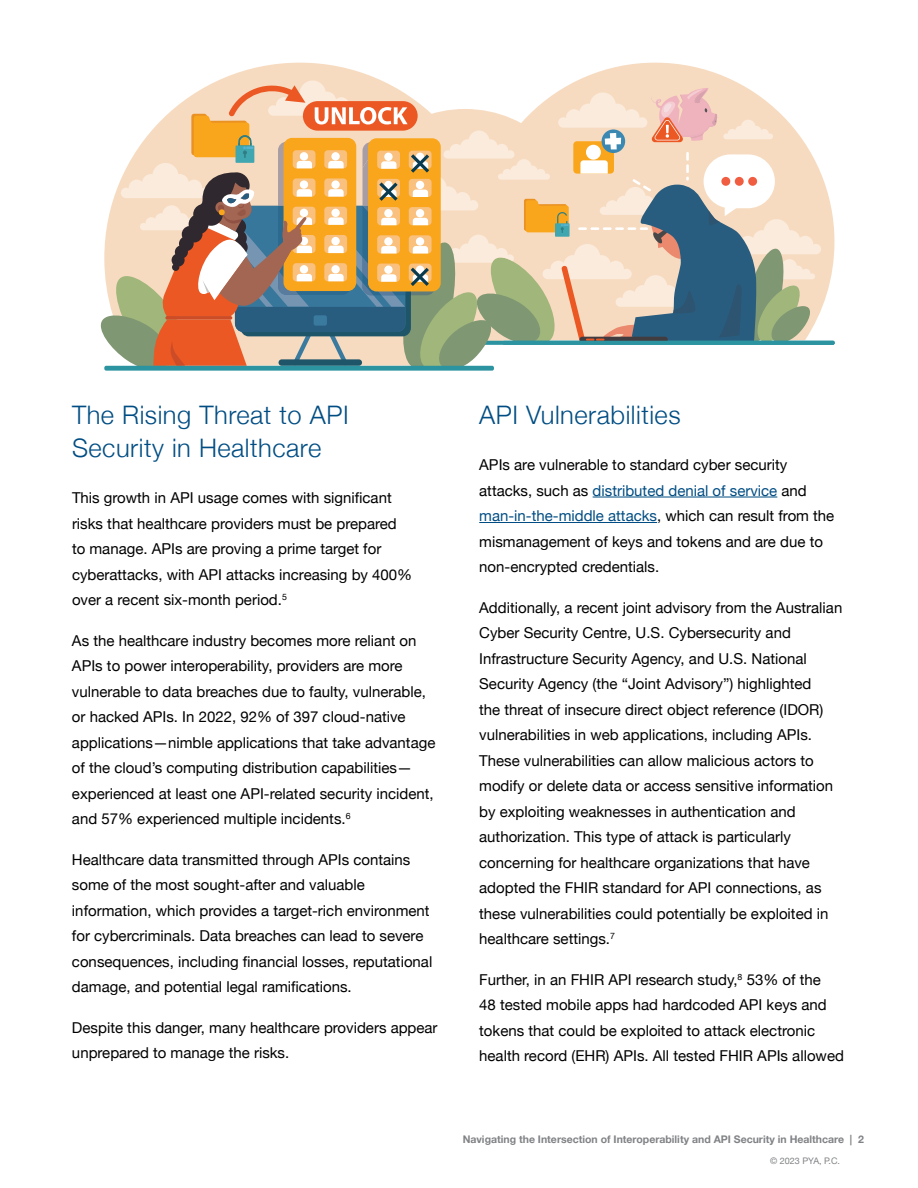
<style>
.page{position:relative;width:918px;height:1188px;background:#fff}
.page>*{position:absolute;margin:0;border:0;box-sizing:border-box;transform-origin:0 0}
.t1{font:300 25.5px/33px "Helvetica Neue";letter-spacing:.02em;color:#004d83}
.t2{font:15px/25.5px "Helvetica Neue";color:#000}
.t3{font:700 10.5px "Helvetica Neue";color:#808285}
.t4{font:9px "Helvetica Neue";color:#808285}
.s1{color:#004d83}
</style>
<div class="page">
<hr style="left:593px;top:497px;width:184px;height:1px;background:#004d83">
<hr style="left:479px;top:522px;width:178px;height:1px;background:#004d83">
<svg style="left:222px;top:63px;width:156px;height:16px;fill:#f7dbc0"></svg>
<svg style="left:581px;top:63px;width:253px;height:278px"></svg>
<svg style="left:100px;top:79px;width:721px;height:292px"></svg>
<hr style="left:502px;top:341px;width:333px;height:4px;background:#2c94a0;border-radius:2px">
<h1 class="t1" style="left:72px;top:397px;width:278px">The Rising Threat to API<br>Security in Healthcare</h1>
<p class="t2" style="left:72px;top:486px;width:342px">This growth in API usage comes with significant risks that healthcare providers must be prepared to manage. APIs are proving a prime target for cyberattacks, with API attacks increasing by 400% over a recent six-month period.<sup>5</sup></p>
<p class="t2" style="left:72px;top:628px;width:365px">As the healthcare industry becomes more reliant on APIs to power interoperability, providers are more vulnerable to data breaches due to faulty, vulnerable, or hacked APIs. In 2022, 92% of 397 cloud-native applications—nimble applications that take advantage of the cloud’s computing distribution capabilities— experienced at least one API-related security incident, and 57% experienced multiple incidents.<sup>6</sup></p>
<p class="t2" style="left:72px;top:847px;width:362px">Healthcare data transmitted through APIs contains some of the most sought-after and valuable information, which provides a target-rich environment for cybercriminals. Data breaches can lead to severe consequences, including financial losses, reputational damage, and potential legal ramifications.</p>
<p class="t2" style="left:72px;top:1015px;width:367px">Despite this danger, many healthcare providers appear unprepared to manage the risks.</p>
<h1 class="t1" style="left:479px;top:397px;width:203px">API Vulnerabilities</h1>
<p class="t2" style="left:479px;top:453px;width:357px">APIs are vulnerable to standard cyber security attacks, such as <span class="s1">distributed denial of service</span> and <span class="s1">man-in-the-middle attacks</span>, which can result from the mismanagement of keys and tokens and are due to non-encrypted credentials.</p>
<p class="t2" style="left:479px;top:595px;width:365px">Additionally, a recent joint advisory from the Australian Cyber Security Centre, U.S. Cybersecurity and Infrastructure Security Agency, and U.S. National Security Agency (the “Joint Advisory”) highlighted<br>the threat of insecure direct object reference (IDOR) vulnerabilities in web applications, including APIs.<br>These vulnerabilities can allow malicious actors to modify or delete data or access sensitive information by exploiting weaknesses in authentication and authorization. This type of attack is particularly concerning for healthcare organizations that have adopted the FHIR standard for API connections, as these vulnerabilities could potentially be exploited in healthcare settings.<sup>7</sup></p>
<p class="t2" style="left:479px;top:967px;width:366px">Further, in an FHIR API research study,<sup>8</sup> 53% of the<br>48 tested mobile apps had hardcoded API keys and tokens that could be exploited to attack electronic health record (EHR) APIs. All tested FHIR APIs allowed</p>
<p class="t3" style="left:463px;top:1131px;width:403px">Navigating the Intersection of Interoperability and API Security in Healthcare | 2</p>
<p class="t4" style="left:770px;top:1154px;width:71px">© 2023 PYA, P.C.</p>
</div>
